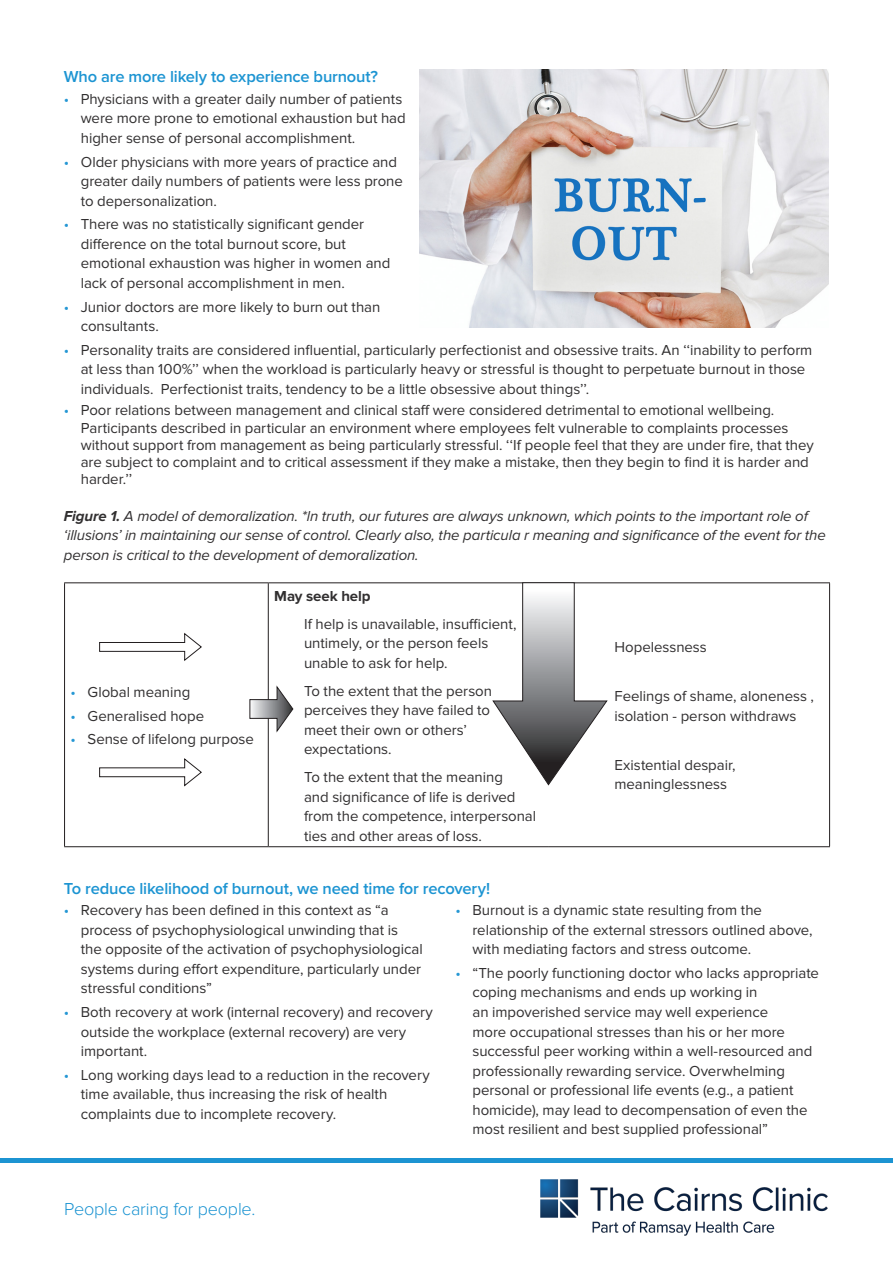
<style>
.page{position:relative;width:893px;height:1263px;background:#fff}
.page>*{position:absolute;margin:0;border:0;box-sizing:border-box;transform-origin:0 0}
.t1{font:300 18px "Proxima Nova";letter-spacing:-.01em;color:#1c94d2}
.t2{font:600 16.5px "Proxima Nova";letter-spacing:-.01em;color:#1c94d2}
.t3{font:15px/19.5px "Proxima Nova";letter-spacing:-.005em;color:#312f30}
.t4{font:italic 15px/19.5px "Proxima Nova";letter-spacing:-.005em;color:#312f30}
.t5{font:700 15px "Proxima Nova";letter-spacing:-.005em;color:#312f30}
.s1{color:#2597d4}
.s2{font-weight:700}
</style>
<div class="page">
<hr style="left:0;top:1159px;width:893px;height:4px;background:#1c94d2">
<hr style="left:64px;top:582px;width:204px;height:1px;background:#231f20">
<hr style="left:64px;top:583px;width:1px;height:263px;background:#231f20">
<hr style="left:268px;top:582px;width:281px;height:1px;background:#231f20">
<hr style="left:268px;top:583px;width:1px;height:263px;background:#231f20">
<hr style="left:549px;top:582px;width:281px;height:1px;background:#231f20">
<hr style="left:829px;top:583px;width:1px;height:263px;background:#231f20">
<hr style="left:64px;top:846px;width:204px;height:1px;background:#231f20">
<hr style="left:268px;top:846px;width:281px;height:1px;background:#231f20">
<hr style="left:549px;top:846px;width:281px;height:1px;background:#231f20">
<svg style="left:99px;top:632px;width:103px;height:29px"></svg>
<svg style="left:99px;top:758px;width:103px;height:29px"></svg>
<svg style="left:249px;top:685px;width:45px;height:48px"></svg>
<svg style="left:492px;top:582px;width:116px;height:204px"></svg>
<img style="left:420px;top:69px;width:409px;height:258px">
<img style="left:540px;top:1179px;width:287px;height:56px">
<p class="t2" style="left:64px;top:67px;width:316px">Who are more likely to experience burnout?</p>
<p class="t3" style="left:81px;top:89px;width:326px;text-indent:-17px"><span class="s1">•</span> Physicians with a greater daily number of patients were more prone to emotional exhaustion but had higher sense of personal accomplishment.</p>
<p class="t3" style="left:81px;top:152px;width:324px;text-indent:-17px"><span class="s1">•</span> Older physicians with more years of practice and greater daily numbers of patients were less prone to depersonalization.</p>
<p class="t3" style="left:81px;top:215px;width:311px;text-indent:-17px"><span class="s1">•</span> There was no statistically significant gender difference on the total burnout score, but emotional exhaustion was higher in women and lack of personal accomplishment in men.</p>
<p class="t3" style="left:81px;top:297px;width:301px;text-indent:-17px"><span class="s1">•</span> Junior doctors are more likely to burn out than consultants.</p>
<p class="t3" style="left:81px;top:340px;width:733px;text-indent:-17px"><span class="s1">•</span> Personality traits are considered influential, particularly perfectionist and obsessive traits. An ‘‘inability to perform at less than 100%’’ when the workload is particularly heavy or stressful is thought to perpetuate burnout in those individuals. Perfectionist traits, tendency to be a little obsessive about things’’.</p>
<p class="t3" style="left:81px;top:402px;width:734px;line-height:17.2px;text-indent:-17px"><span class="s1">•</span> Poor relations between management and clinical staff were considered detrimental to emotional wellbeing.<br>Participants described in particular an environment where employees felt vulnerable to complaints processes without support from management as being particularly stressful. ‘‘If people feel that they are under fire, that they are subject to complaint and to critical assessment if they make a mistake, then they begin to find it is harder and harder.’’</p>
<p class="t4" style="left:64px;top:506px;width:764px"><span class="s2">Figure 1.</span> A model of demoralization. *ln truth, our futures are always unknown, which points to the important role of ‘illusions’ in maintaining our sense of control. Clearly also, the particula r meaning and significance of the event for the person is critical to the development of demoralization.</p>
<p class="t3" style="left:71px;top:682px;width:121px"><span class="s1">•</span> Global meaning</p>
<p class="t3" style="left:71px;top:706px;width:135px"><span class="s1">•</span> Generalised hope</p>
<p class="t3" style="left:71px;top:730px;width:185px"><span class="s1">•</span> Sense of lifelong purpose</p>
<p class="t5" style="left:274px;top:587px;width:98px">May seek help</p>
<p class="t3" style="left:304px;top:614px;width:214px">If help is unavailable, insufficient, untimely, or the person feels unable to ask for help.</p>
<p class="t3" style="left:304px;top:681px;width:190px">To the extent that the person perceives they have failed to meet their own or others’ expectations.</p>
<p class="t3" style="left:304px;top:768px;width:234px">To the extent that the meaning<br>and significance of life is derived from the competence, interpersonal ties and other areas of loss.</p>
<p class="t3" style="left:614px;top:637px;width:94px">Hopelessness</p>
<p class="t3" style="left:614px;top:687px;width:201px">Feelings of shame, aloneness , isolation - person withdraws</p>
<p class="t3" style="left:614px;top:755px;width:123px">Existential despair, meaninglessness</p>
<p class="t2" style="left:64px;top:878px;width:428px">To reduce likelihood of burnout, we need time for recovery!</p>
<p class="t3" style="left:81px;top:901px;width:343px;text-indent:-17px"><span class="s1">•</span> Recovery has been defined in this context as “a process of psychophysiological unwinding that is the opposite of the activation of psychophysiological systems during effort expenditure, particularly under stressful conditions”</p>
<p class="t3" style="left:81px;top:1002px;width:354px;text-indent:-17px"><span class="s1">•</span> Both recovery at work (internal recovery) and recovery outside the workplace (external recovery) are very important.</p>
<p class="t3" style="left:81px;top:1065px;width:351px;text-indent:-17px"><span class="s1">•</span> Long working days lead to a reduction in the recovery time available, thus increasing the risk of health complaints due to incomplete recovery.</p>
<p class="t3" style="left:472px;top:901px;width:342px;text-indent:-17px"><span class="s1">•</span> Burnout is a dynamic state resulting from the relationship of the external stressors outlined above, with mediating factors and stress outcome.</p>
<p class="t3" style="left:472px;top:963px;width:348px;text-indent:-17px"><span class="s1">•</span> “The poorly functioning doctor who lacks appropriate coping mechanisms and ends up working in<br>an impoverished service may well experience<br>more occupational stresses than his or her more successful peer working within a well-resourced and professionally rewarding service. Overwhelming personal or professional life events (e.g., a patient homicide), may lead to decompensation of even the most resilient and best supplied professional”</p>
<p class="t1" style="left:64px;top:1201px;width:193px">People caring for people.</p>
</div>
